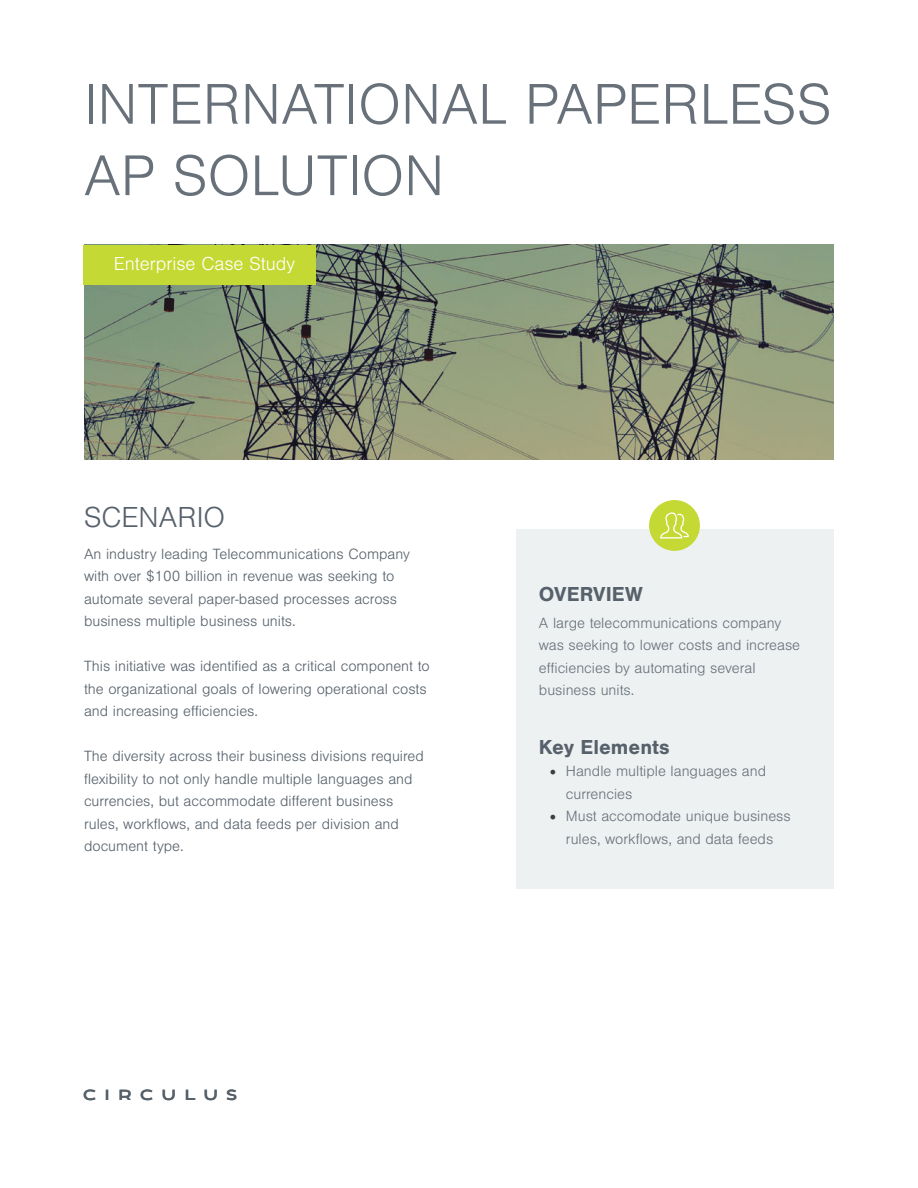
<style>
.page{position:relative;width:918px;height:1188px;background:#fff}
.page>*{position:absolute;margin:0;border:0;box-sizing:border-box;transform-origin:0 0}
.t1{font:300 59.55px/71.4px "Nimbus San";color:#68717a}
.t2{font:300 30px "Nimbus San";color:#57616b}
.t3{font:700 21px "Nimbus San";color:#57616b}
.t4{font:21px "Oui FY Small";color:#57616a}
.t5{font:300 19.5px "Nimbus San";color:#fff}
.t6{font:300 15.3px/22.5px "Nimbus San";color:#57616b}
.t7{font:300 15.3px/22.5px "Nimbus San";color:#68717a}
.s1{font-family:"Minion Pro";font-weight:400;font-size:18px;color:#3e3e3f}
</style>
<div class="page">
<img style="left:84px;top:245px;width:750px;height:214px">
<div style="left:516px;top:529px;width:318px;height:360px;background:#eef1f2"></div>
<div style="left:649px;top:500px;width:51px;height:51px;background:#c4d933;border-radius:50%"></div>
<svg style="left:660px;top:512px;width:29px;height:27px"></svg>
<div style="left:84px;top:245px;width:232px;height:39px;background:#c4d933"></div>
<p class="t1" style="left:84px;top:70px;width:749px">INTERNATIONAL PAPERLESS<br>AP SOLUTION</p>
<p class="t5" style="left:114px;top:253px;width:183px">Enterprise Case Study</p>
<p class="t2" style="left:84px;top:501px;width:143px">SCENARIO</p>
<p class="t6" style="left:84px;top:543px;width:328px">An industry leading Telecommunications Company with over $100 billion in revenue was seeking to automate several paper-based processes across business multiple business units.</p>
<p class="t6" style="left:84px;top:656px;width:347px">This initiative was identified as a critical component to the organizational goals of lowering operational costs and increasing efficiencies.</p>
<p class="t6" style="left:84px;top:746px;width:341px">The diversity across their business divisions required flexibility to not only handle multiple languages and currencies, but accommodate different business rules, workflows, and data feeds per division and document type.</p>
<p class="t4" style="left:83px;top:1082px;width:157px">c i r c u l u s</p>
<p class="t3" style="left:539px;top:582px;width:105px">OVERVIEW</p>
<p class="t7" style="left:539px;top:612px;width:263px">A large telecommunications company was seeking to lower costs and increase efficiencies by automating several business units.</p>
<p class="t3" style="left:539px;top:735px;width:132px">Key Elements</p>
<p class="t7" style="left:566px;top:760px;width:202px;text-indent:-16px"><span class="s1">•</span> Handle multiple languages and currencies</p>
<p class="t7" style="left:549px;top:805px;width:243px;text-align:center"><span class="s1">•</span> Must accomodate unique business rules, workflows, and data feeds</p>
</div>
